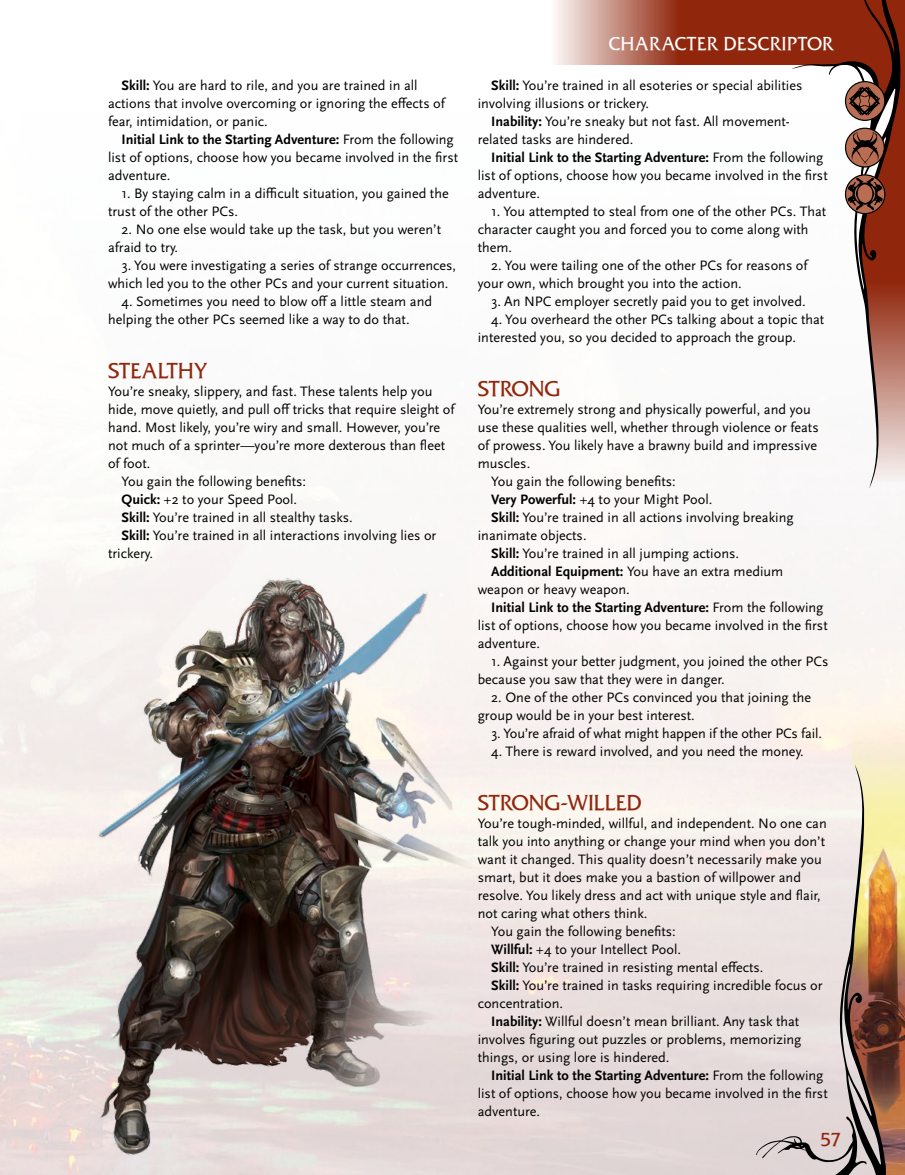
<style>
.page{position:relative;width:905px;height:1175px;background:#fff}
.page>*{position:absolute;margin:0;border:0;box-sizing:border-box;transform-origin:0 0}
.t1{font:22.5px "Septimus";letter-spacing:-.005em;color:#90270d}
.t2{font:19.5px "Septimus";letter-spacing:.015em;color:#fff}
.t3{font:19.5px "Septimus";color:#90270d}
.t4{font:14.25px/18px "Scala Sans OT";color:#000}
.t5{font:700 14.25px "Scala Sans OT";color:#000}
.s1{font-weight:700}
.s2{font-weight:400}
</style>
<div class="page">
<img style="left:0;top:483px;width:904px;height:691px">
<svg style="left:756px;top:764px;width:129px;height:410px;background:#d3c4bb"></svg>
<svg style="left:556px;top:0;width:236px;height:65px;background:#ab5c49"></svg>
<svg style="left:792px;top:0;width:109px;height:488px"></svg>
<div style="left:844px;top:174px;width:41px;height:40px;border:1px solid #000;border-radius:50%"></div>
<div style="left:844px;top:128px;width:40px;height:40px;border:1px solid #000;border-radius:50%"></div>
<div style="left:844px;top:81px;width:41px;height:40px;border:1px solid #000;border-radius:50%"></div>
<svg style="left:846px;top:0;width:58px;height:482px"></svg>
<img style="left:82px;top:554px;width:409px;height:613px">
<p class="t4" style="left:108px;top:77px;width:338px;text-indent:13px"><span class="s1">Skill:</span> You are hard to rile, and you are trained in all actions that involve overcoming or ignoring the effects of fear, intimidation, or panic.</p>
<p class="t4" style="left:108px;top:131px;width:351px;text-indent:13px"><span class="s1">Initial Link to the Starting Adventure:</span> From the following list of options, choose how you became involved in the first adventure.</p>
<p class="t4" style="left:108px;top:185px;width:342px;text-indent:13px">1. By staying calm in a difficult situation, you gained the trust of the other PCs.</p>
<p class="t4" style="left:108px;top:221px;width:334px;text-indent:13px">2. No one else would take up the task, but you weren’t afraid to try.</p>
<p class="t4" style="left:108px;top:257px;width:349px;text-indent:13px">3. You were investigating a series of strange occurrences, which led you to the other PCs and your current situation.</p>
<p class="t4" style="left:108px;top:293px;width:325px;text-indent:13px">4. Sometimes you need to blow off a little steam and helping the other PCs seemed like a way to do that.</p>
<h1 class="t1" style="left:108px;top:361px;width:100px">STEALTHY</h1>
<p class="t4" style="left:108px;top:383px;width:326px">You’re sneaky, slippery, and fast. These talents help you</p>
<p class="t4" style="left:108px;top:401px;width:348px">hide, move quietly, and pull off tricks that require sleight of</p>
<p class="t4" style="left:108px;top:419px;width:334px">hand. Most likely, you’re wiry and small. However, you’re</p>
<p class="t4" style="left:108px;top:437px;width:338px">not much of a sprinter—you’re more dexterous than fleet</p>
<p class="t4" style="left:108px;top:455px;width:44px">of foot.</p>
<p class="t4" style="left:121px;top:473px;width:186px">You gain the following benefits:</p>
<p class="t4" style="left:121px;top:491px;width:177px"><span class="s1">Quick:</span> +2 to your Speed Pool.</p>
<p class="t4" style="left:121px;top:509px;width:232px"><span class="s1">Skill:</span> You’re trained in all stealthy tasks.</p>
<p class="t4" style="left:121px;top:527px;width:316px"><span class="s1">Skill:</span> You’re trained in all interactions involving lies or</p>
<p class="t4" style="left:108px;top:545px;width:47px">trickery.</p>
<h2 class="t2" style="left:608px;top:35px;width:225px">CHARACTER DESCRIPTOR</h2>
<p class="t4" style="left:477px;top:77px;width:326px;text-indent:13px"><span class="s1">Skill:</span> You’re trained in all esoteries or special abilities involving illusions or trickery.</p>
<p class="t4" style="left:477px;top:113px;width:313px;text-indent:13px"><span class="s1">Inability:</span> You’re sneaky but not fast. All movement&shy;related tasks are hindered.</p>
<p class="t4" style="left:477px;top:149px;width:351px;text-indent:13px"><span class="s1">Initial Link to the Starting Adventure:</span> From the following list of options, choose how you became involved in the first adventure.</p>
<p class="t4" style="left:477px;top:203px;width:350px;text-indent:13px">1. You attempted to steal from one of the other PCs. That character caught you and forced you to come along with them.</p>
<p class="t4" style="left:477px;top:257px;width:331px;text-indent:13px">2. You were tailing one of the other PCs for reasons of your own, which brought you into the action.</p>
<p class="t4" style="left:491px;top:293px;width:316px">3. An NPC employer secretly paid you to get involved.</p>
<p class="t4" style="left:477px;top:311px;width:348px;text-indent:13px">4. You overheard the other PCs talking about a topic that interested you, so you decided to approach the group.</p>
<h1 class="t1" style="left:477px;top:379px;width:83px">STRONG</h1>
<p class="t4" style="left:477px;top:401px;width:334px">You’re extremely strong and physically powerful, and you</p>
<p class="t4" style="left:477px;top:419px;width:342px">use these qualities well, whether through violence or feats</p>
<p class="t4" style="left:477px;top:437px;width:341px">of prowess. You likely have a brawny build and impressive</p>
<p class="t4" style="left:477px;top:455px;width:54px">muscles.</p>
<p class="t4" style="left:491px;top:473px;width:186px">You gain the following benefits:</p>
<p class="t4" style="left:491px;top:491px;width:223px"><span class="s1">Very Powerful:</span> +4 to your Might Pool.</p>
<p class="t4" style="left:491px;top:509px;width:304px"><span class="s1">Skill:</span> You’re trained in all actions involving breaking</p>
<p class="t4" style="left:477px;top:527px;width:110px">inanimate objects.</p>
<p class="t4" style="left:491px;top:545px;width:249px"><span class="s1">Skill:</span> You’re trained in all jumping actions.</p>
<p class="t5" style="left:491px;top:563px;width:293px">Additional Equipment: <span class="s2">You have an extra medium</span></p>
<p class="t4" style="left:477px;top:581px;width:154px">weapon or heavy weapon.</p>
<p class="t5" style="left:491px;top:599px;width:334px">Initial Link to the Starting Adventure: <span class="s2">From the following</span></p>
<p class="t4" style="left:477px;top:617px;width:351px">list of options, choose how you became involved in the first</p>
<p class="t4" style="left:477px;top:635px;width:64px">adventure.</p>
<p class="t4" style="left:477px;top:653px;width:352px;text-indent:13px">1. Against your better judgment, you joined the other PCs because you saw that they were in danger.</p>
<p class="t4" style="left:477px;top:689px;width:335px;text-indent:13px">2. One of the other PCs convinced you that joining the group would be in your best interest.</p>
<p class="t4" style="left:491px;top:725px;width:332px">3. You’re afraid of what might happen if the other PCs fail.</p>
<p class="t4" style="left:491px;top:743px;width:314px">4. There is reward involved, and you need the money.</p>
<h1 class="t1" style="left:477px;top:793px;width:165px">STRONG-WILLED</h1>
<p class="t4" style="left:477px;top:815px;width:350px">You’re tough-minded, willful, and independent. No one can</p>
<p class="t4" style="left:477px;top:833px;width:349px">talk you into anything or change your mind when you don’t</p>
<p class="t4" style="left:477px;top:851px;width:346px">want it changed. This quality doesn’t necessarily make you</p>
<p class="t4" style="left:477px;top:869px;width:325px">smart, but it does make you a bastion of willpower and</p>
<p class="t4" style="left:477px;top:887px;width:344px">resolve. You likely dress and act with unique style and flair,</p>
<p class="t4" style="left:477px;top:905px;width:171px">not caring what others think.</p>
<p class="t4" style="left:491px;top:923px;width:186px">You gain the following benefits:</p>
<p class="t4" style="left:491px;top:941px;width:191px"><span class="s1">Willful:</span> +4 to your Intellect Pool.</p>
<p class="t4" style="left:491px;top:959px;width:274px"><span class="s1">Skill:</span> You’re trained in resisting mental effects.</p>
<p class="t4" style="left:491px;top:977px;width:333px"><span class="s1">Skill:</span> You’re trained in tasks requiring incredible focus or</p>
<p class="t4" style="left:477px;top:995px;width:87px">concentration.</p>
<p class="t4" style="left:491px;top:1013px;width:310px"><span class="s1">Inability:</span> Willful doesn’t mean brilliant. Any task that</p>
<p class="t4" style="left:477px;top:1031px;width:325px">involves figuring out puzzles or problems, memorizing</p>
<p class="t4" style="left:477px;top:1049px;width:193px">things, or using lore is hindered.</p>
<p class="t5" style="left:491px;top:1067px;width:334px">Initial Link to the Starting Adventure: <span class="s2">From the following</span></p>
<p class="t4" style="left:477px;top:1085px;width:351px">list of options, choose how you became involved in the first</p>
<p class="t4" style="left:477px;top:1103px;width:64px">adventure.</p>
<h2 class="t3" style="left:820px;top:1130px;width:22px">57</h2>
</div>
